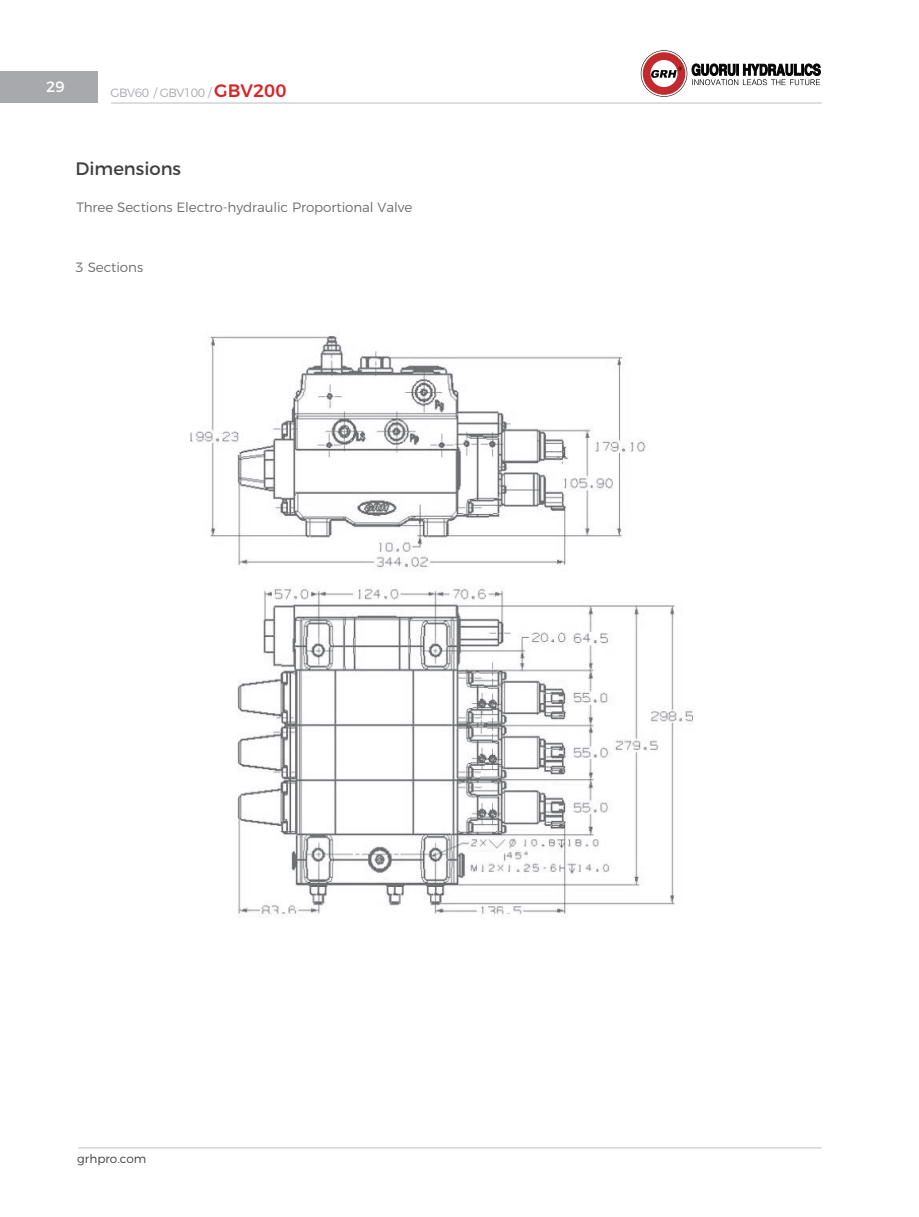
<style>
.page{position:relative;width:919px;height:1217px;background:#fff}
.page>*{position:absolute;margin:0;border:0;box-sizing:border-box;transform-origin:0 0}
.t1{font:18px "Montserrat";color:#3e3e3f}
.t2{font:15px "Montserrat";color:#fff}
.t3{font:300 13.5px "Montserrat";letter-spacing:-.005em;color:#6c6d70}
.t4{font:300 12px "Montserrat";letter-spacing:-.04em;color:#a8a9ad}
.t5{font:300 12px "Montserrat";color:#3e3e3f}
.s1{font-weight:500;font-size:18px;color:#d52529}
</style>
<div class="page">
<hr style="left:111px;top:103px;width:711px;height:1px;background:#bcbdc0">
<hr style="left:78px;top:1147px;width:744px;height:1px;background:#bcbdc0">
<div style="left:0;top:71px;width:98px;height:32px;background:#a8a9ad"></div>
<img style="left:190px;top:336px;width:504px;height:579px">
<svg style="left:641px;top:51px;width:46px;height:45px"></svg>
<svg style="left:643px;top:52px;width:42px;height:43px"></svg>
<svg style="left:692px;top:64px;width:129px;height:21px"></svg>
<p class="t2" style="left:46px;top:75px;width:20px">29</p>
<p class="t4" style="left:111px;top:83px;width:177px">GBV60 / GBV100 / <span class="s1">GBV200</span></p>
<h1 class="t1" style="left:76px;top:154px;width:107px">Dimensions</h1>
<p class="t3" style="left:76px;top:197px;width:338px">Three Sections Electro-hydraulic Proportional Valve</p>
<p class="t3" style="left:76px;top:256px;width:69px">3 Sections</p>
<p class="t5" style="left:77px;top:1149px;width:71px">grhpro.com</p>
</div>
